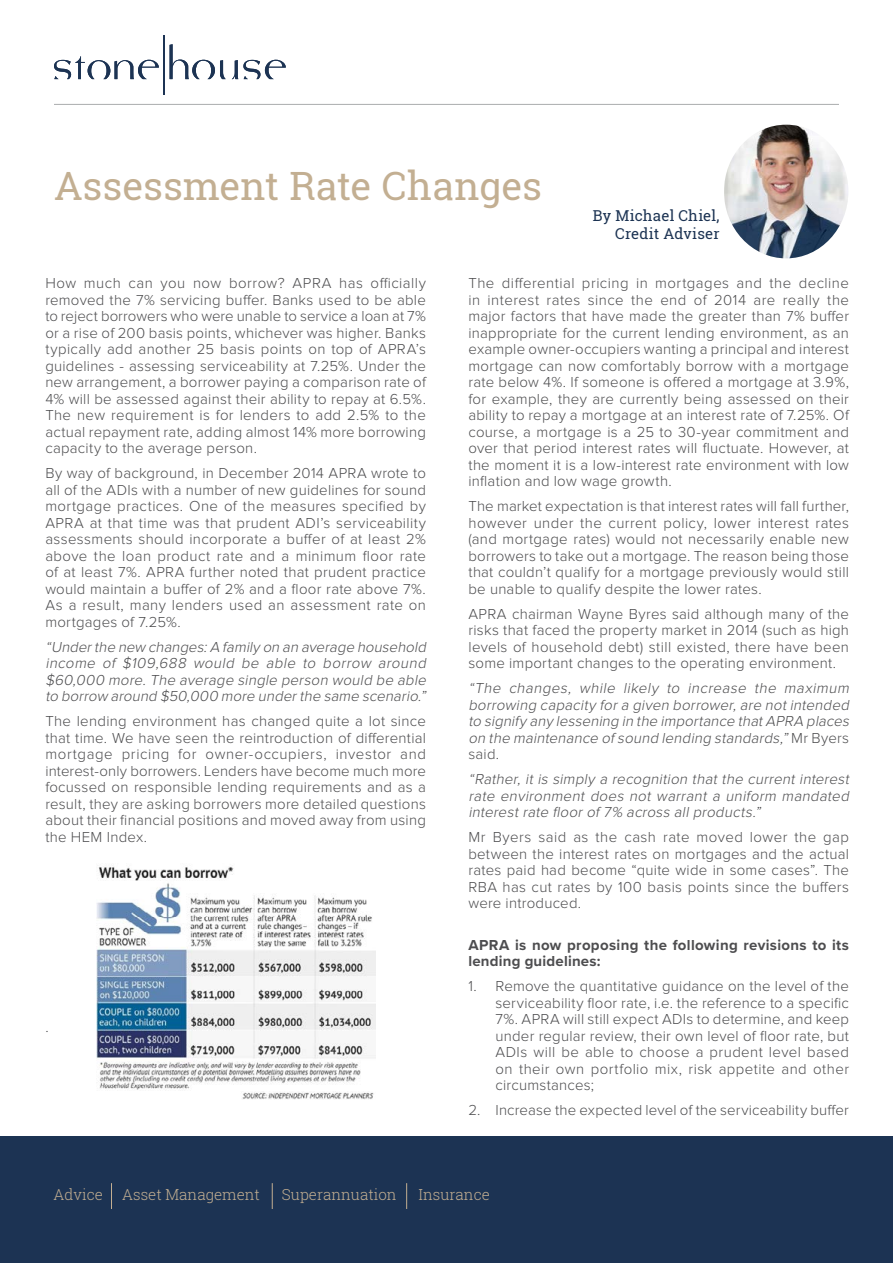
<style>
.page{position:relative;width:893px;height:1263px;background:#fff}
.page>*{position:absolute;margin:0;border:0;box-sizing:border-box;transform-origin:0 0}
.t1{font:39px "Roboto Slab";color:#c3af92}
.t2{font:300 15.15px "Roboto Slab";color:#c3af92}
.t3{font:300 15px/16.5px "Proxima Nova";letter-spacing:.015em;color:#4d4d4f;text-align:justify}
.t4{font:italic 300 15px/16.5px "Proxima Nova";letter-spacing:.005em;color:#4d4d4f;text-align:justify}
.t5{font:700 15px/16.5px "Proxima Nova";letter-spacing:.02em;color:#4d4d4f}
.t6{font:15px/18px "Roboto Slab";letter-spacing:.01em;color:#1c3353;text-align:right}
.s1{font-style:normal}
</style>
<div class="page">
<div style="left:0;top:1136px;width:893px;height:127px;background:#1c3353"></div>
<hr style="left:54px;top:104px;width:785px;height:1px;background:#aaacae">
<svg style="left:111px;top:1183px;width:1px;height:26px"></svg>
<svg style="left:272px;top:1183px;width:1px;height:26px"></svg>
<svg style="left:406px;top:1183px;width:1px;height:26px"></svg>
<img style="left:724px;top:125px;width:124px;height:133px">
<img style="left:96px;top:867px;width:279px;height:233px">
<hr style="left:164px;top:35px;width:1px;height:60px;background:#1c3353">
<svg style="left:54px;top:56px;width:105px;height:24px"></svg>
<svg style="left:232px;top:60px;width:54px;height:20px"></svg>
<svg style="left:170px;top:44px;width:56px;height:35px"></svg>
<h1 class="t1" style="left:54px;top:159px;width:490px">Assessment Rate Changes</h1>
<p class="t6" style="left:593px;top:206px;width:128px">By Michael Chiel,<br>Credit Adviser</p>
<p class="t3" style="left:45px;top:276px;width:382px">How much can you now borrow? APRA has officially removed the 7% servicing buffer. Banks used to be able to reject borrowers who were unable to service a loan at 7% or a rise of 200 basis points, whichever was higher. Banks typically add another 25 basis points on top of APRA’s guidelines - assessing serviceability at 7.25%. Under the new arrangement, a borrower paying a comparison rate of 4% will be assessed against their ability to repay at 6.5%.<br>The new requirement is for lenders to add 2.5% to the actual repayment rate, adding almost 14% more borrowing capacity to the average person.</p>
<p class="t3" style="left:45px;top:466px;width:382px">By way of background, in December 2014 APRA wrote to all of the ADIs with a number of new guidelines for sound mortgage practices. One of the measures specified by APRA at that time was that prudent ADI’s serviceability assessments should incorporate a buffer of at least 2% above the loan product rate and a minimum floor rate of at least 7%. APRA further noted that prudent practice would maintain a buffer of 2% and a floor rate above 7%.<br>As a result, many lenders used an assessment rate on mortgages of 7.25%.</p>
<p class="t4" style="left:45px;top:639px;width:385px">“Underthe new changes:A family on an average household income of $109,688 would be able to borrow around $60,000 more. The average single person would be able to borrow around $50,000 more underthe same scenario.”</p>
<p class="t3" style="left:45px;top:714px;width:382px">The lending environment has changed quite a lot since that time. We have seen the reintroduction of differential mortgage pricing for owner-occupiers, investor and interest-only borrowers. Lenders have become much more focussed on responsible lending requirements and as a result, they are asking borrowers more detailed questions about their financial positions and moved away from using the HEM Index.</p>
<p class="t3" style="left:45px;top:1019px;width:5px">.</p>
<p class="t3" style="left:468px;top:276px;width:382px">The differential pricing in mortgages and the decline in interest rates since the end of 2014 are really the major factors that have made the greater than 7% buffer inappropriate for the current lending environment, as an example owner-occupiers wanting a principal and interest mortgage can now comfortably borrow with a mortgage rate below 4%. If someone is offered a mortgage at 3.9%, for example, they are currently being assessed on their ability to repay a mortgage at an interest rate of 7.25%. Of course, a mortgage is a 25 to 30-year commitment and over that period interest rates will fluctuate. However, at the moment it is a low-interest rate environment with low inflation and low wage growth.</p>
<p class="t3" style="left:468px;top:499px;width:382px">The market expectation is that interest rates will fall further, however under the current policy, lower interest rates (and mortgage rates) would not necessarily enable new borrowers to take out a mortgage. The reason being those that couldn’t qualify for a mortgage previously would still be unable to qualify despite the lower rates.</p>
<p class="t3" style="left:468px;top:606px;width:382px">APRA chairman Wayne Byres said although many of the risks that faced the property market in 2014 (such as high levels of household debt) still existed, there have been some important changes to the operating environment.</p>
<p class="t4" style="left:468px;top:681px;width:385px;text-align:left">“The changes, while likely to increase the maximum borrowing capacity for a given borrower, are not intended to signify any lessening in the importance thatAPRA places on the maintenance of sound lending standards,” <span class="s1">M r B ye rs said.</span></p>
<p class="t4" style="left:468px;top:772px;width:385px">“Rather, it is simply a recognition that the current interest rate environment does not warrant a uniform mandated interest rate floor of 7% across all products.”</p>
<p class="t3" style="left:468px;top:830px;width:382px">Mr Byers said as the cash rate moved lower the gap between the interest rates on mortgages and the actual rates paid had become “quite wide in some cases”. The RBA has cut rates by 100 basis points since the buffers were introduced.</p>
<p class="t5" style="left:468px;top:936px;width:382px">APRA is now proposing the following revisions to its lending guidelines:</p>
<p class="t3" style="left:495px;top:979px;width:355px;text-indent:-27px">1. Remove the quantitative guidance on the level of the serviceability floor rate, i.e. the reference to a specific 7%. APRA will still expect ADIs to determine, and keep under regular review, their own level of floor rate, but ADIs will be able to choose a prudent level based on their own portfolio mix, risk appetite and other circumstances;</p>
<p class="t3" style="left:468px;top:1103px;width:382px">2. Increase the expected level of the serviceability buffer</p>
<p class="t2" style="left:54px;top:1184px;width:51px">Advice</p>
<p class="t2" style="left:122px;top:1184px;width:139px">Asset Management</p>
<p class="t2" style="left:282px;top:1184px;width:116px">Superannuation</p>
<p class="t2" style="left:418px;top:1184px;width:73px">Insurance</p>
</div>
